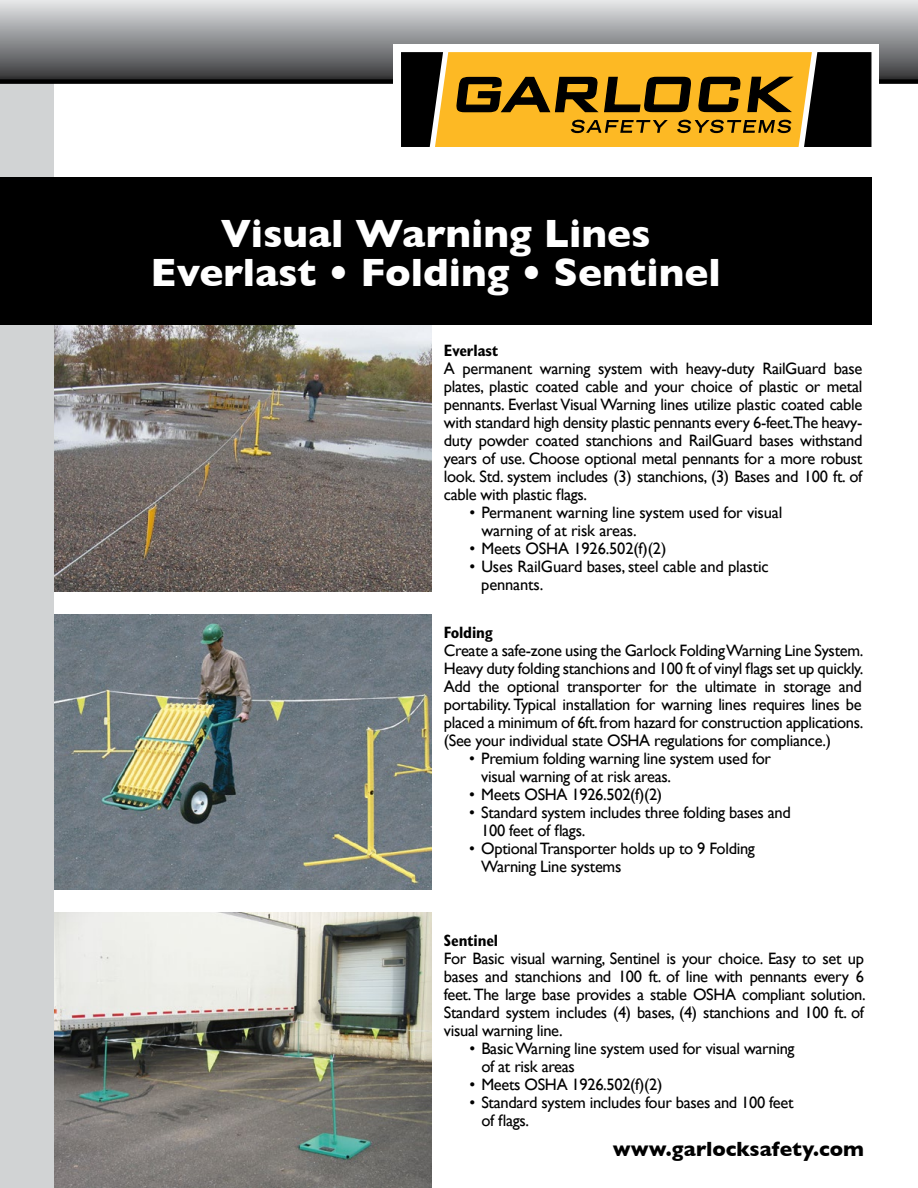
<style>
.page{position:relative;width:918px;height:1188px;background:#fff}
.page>*{position:absolute;margin:0;border:0;box-sizing:border-box;transform-origin:0 0}
.t1{font:700 40.2px/39.3px "Gill Sans";color:#fff;text-align:center}
.t2{font:700 21px "Gill Sans";color:#000}
.t3{font:16.5px/18px "Gill Sans";letter-spacing:-.02em;color:#000}
.t4{font:700 condensed 16.5px "Gill Sans";letter-spacing:-.01em;color:#000}
</style>
<div class="page">
<img style="left:53px;top:324px;width:378px;height:267px">
<img style="left:53px;top:614px;width:378px;height:275px">
<img style="left:53px;top:912px;width:378px;height:276px">
<div style="left:0;top:0;width:53px;height:1188px;background:#d1d3d4"></div>
<div style="left:0;top:0;width:918px;height:83px;background:linear-gradient(to bottom,#e7e9eb,#2f3032)"></div>
<div style="left:0;top:177px;width:872px;height:147px;background:#000"></div>
<div style="left:0;top:79px;width:918px;height:5px;background:#000"></div>
<div style="left:394px;top:44px;width:485px;height:111px;background:#fff"></div>
<svg style="left:401px;top:52px;width:470px;height:95px;background:#a1771b"></svg>
<h1 class="t1" style="left:151px;top:214px;width:572px">Visual Warning Lines<br>Everlast • Folding • Sentinel</h1>
<p class="t4" style="left:444px;top:340px;width:56px">Everlast</p>
<p class="t3" style="left:444px;top:359px;width:420px;text-align:justify">A permanent warning system with heavy-duty RailGuard base plates, plastic coated cable and your choice of plastic or metal pennants. Everlast Visual Warning lines utilize plastic coated cable with standard high density plastic pennants every 6-feet.The heavy&shy;duty powder coated stanchions and RailGuard bases withstand years of use. Choose optional metal pennants for a more robust look. Std. system includes (3) stanchions, (3) Bases and 100 ft. of cable with plastic flags.</p>
<p class="t3" style="left:481px;top:503px;width:303px;text-indent:-12px">• Permanent warning line system used for visual warning of at risk areas.</p>
<p class="t3" style="left:469px;top:539px;width:198px">• Meets OSHA 1926.502(f)(2)</p>
<p class="t3" style="left:481px;top:557px;width:289px;text-indent:-12px">• Uses RailGuard bases, steel cable and plastic pennants.</p>
<p class="t4" style="left:444px;top:623px;width:50px">Folding</p>
<p class="t3" style="left:444px;top:641px;width:421px;text-align:justify">Create a safe-zone using the Garlock Folding Warning Line System.<br>Heavy duty folding stanchions and 100 ft of vinyl flags set up quickly.<br>Add the optional transporter for the ultimate in storage and portability. Typical installation for warning lines requires lines be placed a minimum of 6ft. from hazard for construction applications. (See your individual state OSHA regulations for compliance.)</p>
<p class="t3" style="left:481px;top:749px;width:291px;text-indent:-12px">• Premium folding warning line system used for visual warning of at risk areas.</p>
<p class="t3" style="left:469px;top:785px;width:195px">• Meets OSHA 1926.502(f)(2)</p>
<p class="t3" style="left:481px;top:803px;width:311px;text-indent:-12px">• Standard system includes three folding bases and<br>100 feet of flags.</p>
<p class="t3" style="left:481px;top:839px;width:275px;text-indent:-12px">• Optional Transporter holds up to 9 Folding<br>Warning Line systems</p>
<p class="t4" style="left:444px;top:931px;width:56px">Sentinel</p>
<p class="t3" style="left:444px;top:949px;width:423px;text-align:justify">For Basic visual warning, Sentinel is your choice. Easy to set up bases and stanchions and 100 ft. of line with pennants every 6 feet. The large base provides a stable OSHA compliant solution.<br>Standard system includes (4) bases, (4) stanchions and 100 ft. of visual warning line.</p>
<p class="t3" style="left:481px;top:1039px;width:315px;text-indent:-12px">• Basic Warning line system used for visual warning of at risk areas</p>
<p class="t3" style="left:469px;top:1075px;width:195px">• Meets OSHA 1926.502(f)(2)</p>
<p class="t3" style="left:481px;top:1093px;width:314px;text-indent:-12px">• Standard system includes four bases and 100 feet of flags.</p>
<p class="t2" style="left:613px;top:1137px;width:253px">www.garlocksafety.com</p>
</div>
